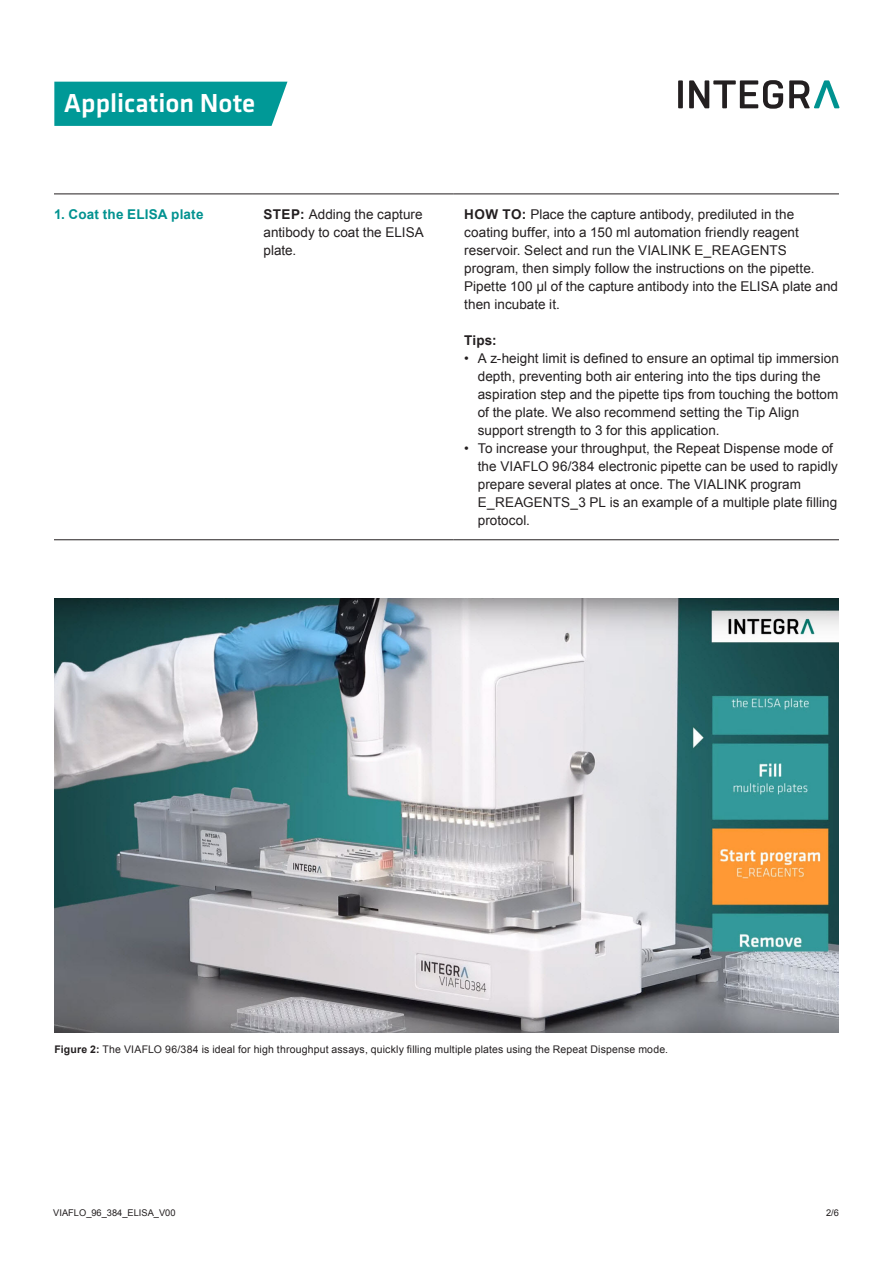
<style>
.page{position:relative;width:893px;height:1263px;background:#fff}
.page>*{position:absolute;margin:0;border:0;box-sizing:border-box;transform-origin:0 0}
.t1{font:500 27px "Klavika Basic";color:#fff}
.t2{font:13.5px/18px "Arial";letter-spacing:.005em;color:#231f20}
.t3{font:700 13.5px "Arial";letter-spacing:.015em;color:#009290}
.t4{font:700 13.5px "Arial";color:#231f20}
.t5{font:10.5px "Arial";letter-spacing:.015em;color:#231f20}
.t6{font:9.3px "Arial";color:#231f20}
.s1{font-weight:700}
</style>
<div class="page">
<div style="left:54px;top:82px;width:233px;height:44px;background:#009997"></div>
<div style="left:678px;top:80px;width:5px;height:28px;background:#231f20"></div>
<svg style="left:689px;top:80px;width:94px;height:29px"></svg>
<svg style="left:789px;top:80px;width:50px;height:28px"></svg>
<hr style="left:54px;top:194px;width:199px;height:1px;background:#231f20">
<hr style="left:253px;top:194px;width:201px;height:1px;background:#231f20">
<hr style="left:454px;top:194px;width:385px;height:1px;background:#231f20">
<hr style="left:54px;top:539px;width:199px;height:1px;background:#231f20">
<hr style="left:253px;top:539px;width:201px;height:1px;background:#231f20">
<hr style="left:454px;top:539px;width:385px;height:1px;background:#231f20">
<img style="left:54px;top:599px;width:785px;height:433px">
<p class="t1" style="left:64px;top:85px;width:193px">Application Note</p>
<p class="t3" style="left:54px;top:205px;width:151px">1. Coat the ELISA plate</p>
<p class="t2" style="left:263px;top:205px;width:162px;text-align:justify"><span class="s1">STEP:</span> Adding the capture antibody to coat the ELISA plate.</p>
<p class="t2" style="left:464px;top:205px;width:375px"><span class="s1">HOW TO:</span> Place the capture antibody, prediluted in the coating buffer, into a 150 ml automation friendly reagent reservoir. Select and run the VIALINK E_REAGENTS program, then simply follow the instructions on the pipette.<br>Pipette 100 µl of the capture antibody into the ELISA plate and then incubate it.</p>
<p class="t4" style="left:464px;top:331px;width:34px">Tips:</p>
<p class="t2" style="left:478px;top:349px;width:363px;text-indent:-14px">• A z-height limit is defined to ensure an optimal tip immersion depth, preventing both air entering into the tips during the aspiration step and the pipette tips from touching the bottom of the plate. We also recommend setting the Tip Align support strength to 3 for this application.</p>
<p class="t2" style="left:478px;top:439px;width:361px;text-indent:-14px">• To increase your throughput, the Repeat Dispense mode of the VIAFLO 96/384 electronic pipette can be used to rapidly prepare several plates at once. The VIALINK program E_REAGENTS_3 PL is an example of a multiple plate filling protocol.</p>
<p class="t5" style="left:54px;top:1042px;width:615px"><span class="s1">Figure 2:</span> The VIAFLO 96/384 is ideal for high throughput assays, quickly filling multiple plates using the Repeat Dispense mode.</p>
<p class="t6" style="left:53px;top:1206px;width:124px">VIAFLO_96_384_ELISA_V00</p>
<p class="t6" style="left:826px;top:1206px;width:14px">2/6</p>
</div>
